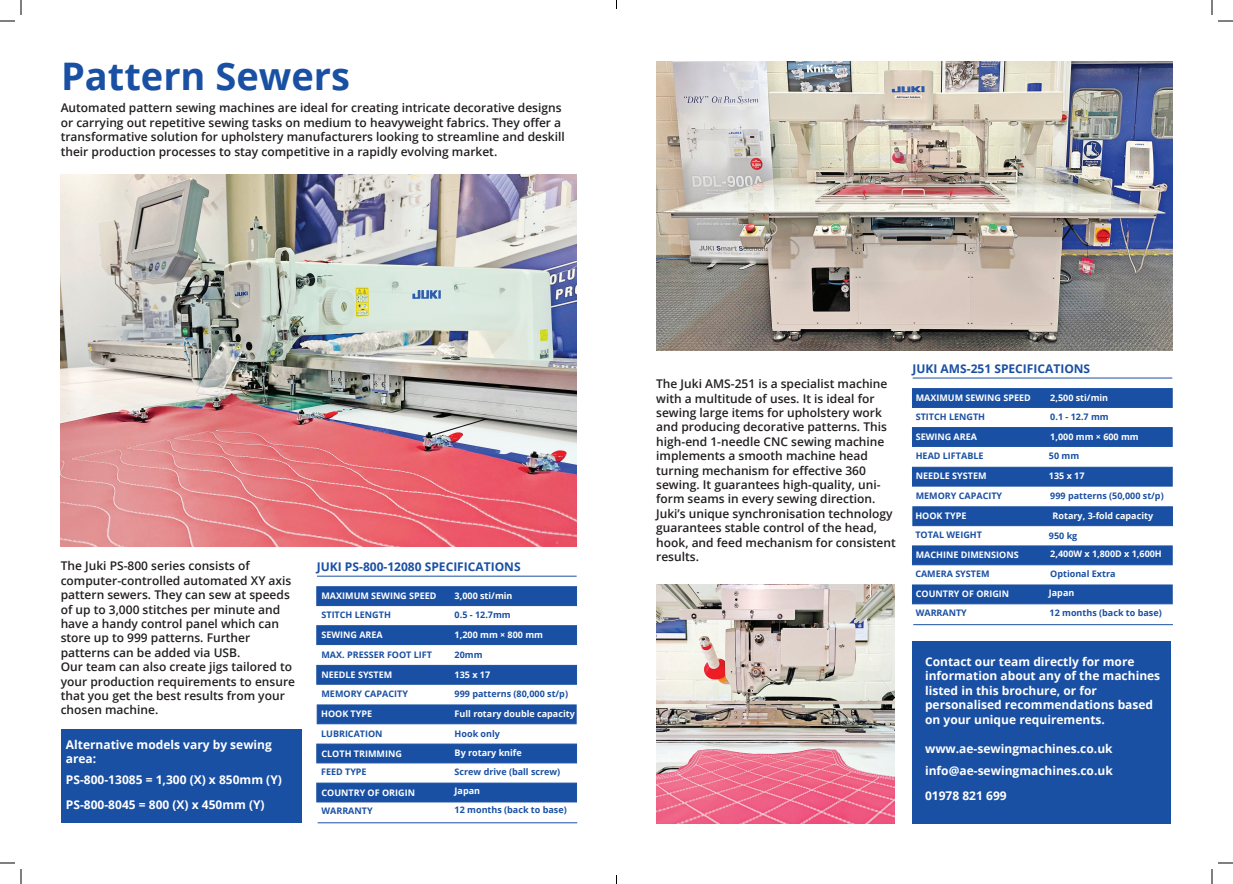
<style>
.page{position:relative;width:1233px;height:884px;background:#fff}
.page>*{position:absolute;margin:0;border:0;box-sizing:border-box;transform-origin:0 0}
.t1{font:700 38px "Open Sans";color:#1a50a3}
.t2{font:600 12px/14.4px "Open Sans";color:#231f20}
.t3{font:700 12px/14.4px "Open Sans";color:#fff}
.t4{font:700 12px "Open Sans";color:#1a50a3}
.t5{font:700 9px "Open Sans";color:#fff}
.t6{font:700 9px "Open Sans";color:#1a50a3}
</style>
<div class="page">
<hr style="left:317px;top:576px;width:259px;height:1px;background:#1a50a3">
<div style="left:316px;top:586px;width:261px;height:20px;background:#1a50a3;border:1px solid #1a50a3"></div>
<div style="left:316px;top:625px;width:261px;height:20px;background:#1a50a3;border:1px solid #1a50a3"></div>
<div style="left:316px;top:665px;width:261px;height:20px;background:#1a50a3;border:1px solid #1a50a3"></div>
<div style="left:317px;top:704px;width:259px;height:20px;background:#1a50a3;border:1px solid #1a50a3"></div>
<div style="left:316px;top:743px;width:261px;height:20px;background:#1a50a3;border:1px solid #1a50a3"></div>
<div style="left:316px;top:783px;width:261px;height:19px;background:#1a50a3"></div>
<hr style="left:318px;top:822px;width:259px;height:1px;background:#1a50a3">
<div style="left:61px;top:730px;width:240px;height:93px;background:#1a50a3"></div>
<img style="left:60px;top:174px;width:517px;height:373px">
<img style="left:656px;top:585px;width:239px;height:238px">
<img style="left:656px;top:61px;width:516px;height:290px">
<hr style="left:912px;top:377px;width:260px;height:1px;background:#1a50a3">
<div style="left:912px;top:388px;width:260px;height:20px;background:#1a50a3;border:1px solid #1a50a3"></div>
<div style="left:912px;top:427px;width:260px;height:20px;background:#1a50a3"></div>
<div style="left:912px;top:467px;width:260px;height:20px;background:#1a50a3;border:1px solid #1a50a3"></div>
<div style="left:912px;top:506px;width:261px;height:20px;background:#1a50a3;border:1px solid #1a50a3"></div>
<div style="left:912px;top:545px;width:260px;height:20px;background:#1a50a3;border:1px solid #1a50a3"></div>
<div style="left:912px;top:584px;width:260px;height:20px;background:#1a50a3;border:1px solid #1a50a3"></div>
<hr style="left:913px;top:624px;width:260px;height:1px;background:#1a50a3">
<div style="left:912px;top:641px;width:258px;height:182px;background:#1a50a3"></div>
<svg style="left:1218px;top:20px;width:15px;height:2px"></svg>
<svg style="left:1218px;top:862px;width:15px;height:2px"></svg>
<svg style="left:0;top:0;width:22px;height:22px"></svg>
<svg style="left:0;top:862px;width:22px;height:22px"></svg>
<svg style="left:1211px;top:0;width:1px;height:15px"></svg>
<svg style="left:1211px;top:869px;width:1px;height:15px"></svg>
<h1 class="t1" style="left:61px;top:49px;width:290px">Pattern Sewers</h1>
<p class="t2" style="left:61px;top:101px;width:505px">Automated pattern sewing machines are ideal for creating intricate decorative designs or carrying out repetitive sewing tasks on medium to heavyweight fabrics. They offer a transformative solution for upholstery manufacturers looking to streamline and deskill their production processes to stay competitive in a rapidly evolving market.</p>
<p class="t2" style="left:61px;top:558px;width:236px">The Juki PS-800 series consists of computer-controlled automated XY axis pattern sewers. They can sew at speeds of up to 3,000 stitches per minute and have a handy control panel which can store up to 999 patterns. Further patterns can be added via USB.<br>Our team can also create jigs tailored to your production requirements to ensure that you get the best results from your chosen machine.</p>
<p class="t3" style="left:66px;top:737px;width:208px">Alternative models vary by sewing area:</p>
<p class="t3" style="left:66px;top:767px;width:217px;line-height:24.6px">PS-800-13085 = 1,300 (X) x 850mm (Y)<br>PS-800-8045 = 800 (X) x 450mm (Y)</p>
<p class="t4" style="left:317px;top:558px;width:205px">JUKI PS-800-12080 SPECIFICATIONS</p>
<p class="t5" style="left:321px;top:589px;width:117px">MAXIMUM SEWING SPEED</p>
<p class="t6" style="left:321px;top:608px;width:71px">STITCH LENGTH</p>
<p class="t6" style="left:321px;top:648px;width:112px">MAX. PRESSER FOOT LIFT</p>
<p class="t6" style="left:321px;top:688px;width:88px">MEMORY CAPACITY</p>
<p class="t6" style="left:321px;top:727px;width:63px">LUBRICATION</p>
<p class="t6" style="left:321px;top:766px;width:47px">FEED TYPE</p>
<p class="t6" style="left:321px;top:804px;width:53px">WARRANTY</p>
<p class="t5" style="left:321px;top:628px;width:63px">SEWING AREA</p>
<p class="t5" style="left:321px;top:668px;width:72px">NEEDLE SYSTEM</p>
<p class="t5" style="left:321px;top:707px;width:53px">HOOK TYPE</p>
<p class="t5" style="left:321px;top:747px;width:82px">CLOTH TRIMMING</p>
<p class="t5" style="left:321px;top:786px;width:95px">COUNTRY OF ORIGIN</p>
<p class="t5" style="left:454px;top:589px;width:59px">3,000 sti/min</p>
<p class="t6" style="left:454px;top:608px;width:58px">0.5 - 12.7mm</p>
<p class="t5" style="left:454px;top:628px;width:90px">1,200 mm × 800 mm</p>
<p class="t6" style="left:454px;top:648px;width:29px">20mm</p>
<p class="t5" style="left:454px;top:668px;width:37px">135 x 17</p>
<p class="t6" style="left:454px;top:688px;width:115px">999 patterns (80,000 st/p)</p>
<p class="t5" style="left:454px;top:707px;width:122px">Full rotary double capacity</p>
<p class="t6" style="left:454px;top:727px;width:47px">Hook only</p>
<p class="t5" style="left:454px;top:746px;width:69px">By rotary knife</p>
<p class="t6" style="left:454px;top:765px;width:107px">Screw drive (ball screw)</p>
<p class="t5" style="left:454px;top:784px;width:27px">Japan</p>
<p class="t6" style="left:454px;top:803px;width:114px">12 months (back to base)</p>
<p class="t2" style="left:656px;top:376px;width:241px">The Juki AMS-251 is a specialist machine with a multitude of uses. It is ideal for sewing large items for upholstery work and producing decorative patterns. This high-end 1-needle CNC sewing machine implements a smooth machine head turning mechanism for effective 360 sewing. It guarantees high-quality, uni&shy;form seams in every sewing direction.<br>Juki’s unique synchronisation technology guarantees stable control of the head, hook, and feed mechanism for consistent results.</p>
<p class="t4" style="left:912px;top:360px;width:179px">JUKI AMS-251 SPECIFICATIONS</p>
<p class="t5" style="left:915px;top:391px;width:117px">MAXIMUM SEWING SPEED</p>
<p class="t6" style="left:915px;top:410px;width:71px">STITCH LENGTH</p>
<p class="t6" style="left:915px;top:450px;width:69px">HEAD LIFTABLE</p>
<p class="t6" style="left:915px;top:490px;width:88px">MEMORY CAPACITY</p>
<p class="t6" style="left:915px;top:529px;width:68px">TOTAL WEIGHT</p>
<p class="t6" style="left:915px;top:567px;width:76px">CAMERA SYSTEM</p>
<p class="t6" style="left:915px;top:606px;width:53px">WARRANTY</p>
<p class="t5" style="left:915px;top:430px;width:63px">SEWING AREA</p>
<p class="t5" style="left:915px;top:470px;width:72px">NEEDLE SYSTEM</p>
<p class="t5" style="left:915px;top:509px;width:53px">HOOK TYPE</p>
<p class="t5" style="left:915px;top:549px;width:104px">MACHINE DIMENSIONS</p>
<p class="t5" style="left:915px;top:588px;width:95px">COUNTRY OF ORIGIN</p>
<p class="t5" style="left:1050px;top:391px;width:59px">2,500 sti/min</p>
<p class="t6" style="left:1050px;top:410px;width:60px">0.1 - 12.7 mm</p>
<p class="t5" style="left:1050px;top:430px;width:90px">1,000 mm × 600 mm</p>
<p class="t6" style="left:1049px;top:450px;width:32px">50 mm</p>
<p class="t5" style="left:1049px;top:470px;width:37px">135 x 17</p>
<p class="t6" style="left:1050px;top:490px;width:115px">999 patterns (50,000 st/p)</p>
<p class="t5" style="left:1052px;top:509px;width:102px">Rotary, 3-fold capacity</p>
<p class="t6" style="left:1049px;top:529px;width:30px">950 kg</p>
<p class="t5" style="left:1050px;top:548px;width:113px">2,400W x 1,800D x 1,600H</p>
<p class="t6" style="left:1050px;top:567px;width:67px">Optional Extra</p>
<p class="t5" style="left:1049px;top:586px;width:27px">Japan</p>
<p class="t6" style="left:1049px;top:606px;width:114px">12 months (back to base)</p>
<p class="t3" style="left:925px;top:654px;width:237px">Contact our team directly for more information about any of the machines listed in this brochure, or for personalised recommendations based on your unique requirements.</p>
<p class="t3" style="left:925px;top:738px;width:189px;line-height:21.5px">www.ae-sewingmachines.co.uk info@ae-sewingmachines.co.uk</p>
<p class="t3" style="left:925px;top:788px;width:83px">01978 821 699</p>
</div>
